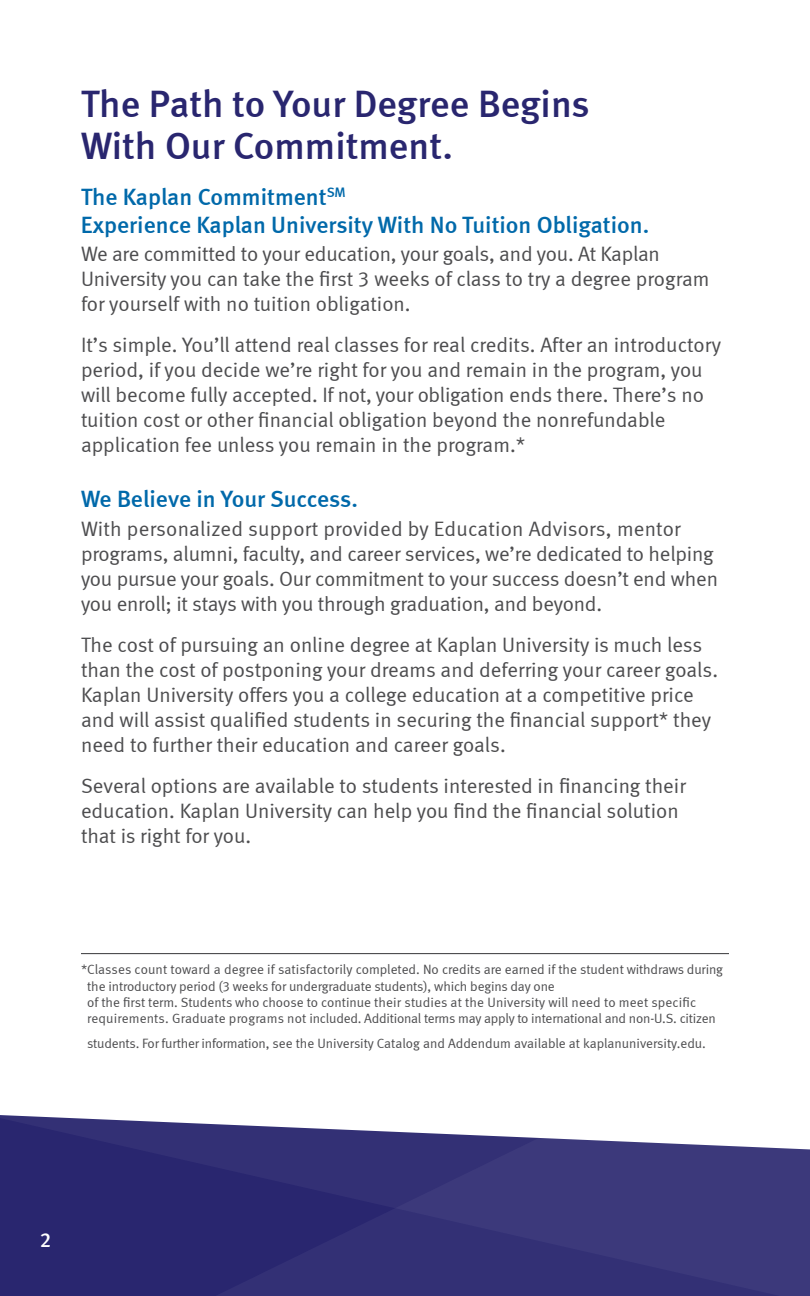
<style>
.page{position:relative;width:810px;height:1296px;background:#fff}
.page>*{position:absolute;margin:0;border:0;box-sizing:border-box;transform-origin:0 0}
.t1{font:38.25px/42.8px "Meta Medium LF";color:#29266f}
.t2{font:23.62px/28.3px "Meta Medium LF";color:#0069aa}
.t3{font:20.7px/25px "Meta Normal LF";color:#4d4d4f}
.t4{font:20.25px "Meta Medium LF";color:#fff}
.t5{font:13.5px/16.2px "Meta Normal LF";letter-spacing:-.005em;color:#4d4d4f}
</style>
<div class="page">
<svg style="left:0;top:1115px;width:516px;height:181px"></svg>
<svg style="left:6px;top:1137px;width:804px;height:159px;background:#353276"></svg>
<hr style="left:81px;top:953px;width:648px;height:1px;background:#4d4d4f">
<h1 class="t1" style="left:81px;top:82px;width:510px">The Path to Your Degree Begins<br>With Our Commitment.</h1>
<p class="t2" style="left:81px;top:182px;width:570px">The Kaplan Commitment<sup>SM<br></sup>Experience Kaplan University With No Tuition Obligation.</p>
<p class="t3" style="left:81px;top:241px;width:630px">We are committed to your education, your goals, and you. At Kaplan<br>University you can take the first 3 weeks of class to try a degree program for yourself with no tuition obligation.</p>
<p class="t3" style="left:81px;top:333px;width:642px">It’s simple. You’ll attend real classes for real credits. After an introductory period, if you decide we’re right for you and remain in the program, you will become fully accepted. If not, your obligation ends there. There’s no tuition cost or other financial obligation beyond the nonrefundable application fee unless you remain in the program.*</p>
<p class="t2" style="left:81px;top:485px;width:279px">We Believe in Your Success.</p>
<p class="t3" style="left:81px;top:516px;width:639px">With personalized support provided by Education Advisors, mentor programs, alumni, faculty, and career services, we’re dedicated to helping you pursue your goals. Our commitment to your success doesn’t end when you enroll; it stays with you through graduation, and beyond.</p>
<p class="t3" style="left:81px;top:632px;width:639px">The cost of pursuing an online degree at Kaplan University is much less than the cost of postponing your dreams and deferring your career goals.<br>Kaplan University offers you a college education at a competitive price and will assist qualified students in securing the financial support* they need to further their education and career goals.</p>
<p class="t3" style="left:81px;top:773px;width:606px">Several options are available to students interested in financing their education. Kaplan University can help you find the financial solution that is right for you.</p>
<p class="t5" style="left:87px;top:961px;width:637px;text-indent:-6px">*Classes count toward a degree if satisfactorily completed. No credits are earned if the student withdraws during the introductory period (3 weeks for undergraduate students), which begins day one<br>of the first term. Students who choose to continue their studies at the University will need to meet specific requirements. Graduate programs not included. Additional terms may apply to international and non-U.S. citizen</p>
<p class="t5" style="left:87px;top:1035px;width:620px">students. For further information, see the University Catalog and Addendum available at kaplanuniversity.edu.</p>
<p class="t4" style="left:40px;top:1229px;width:13px">2</p>
</div>
